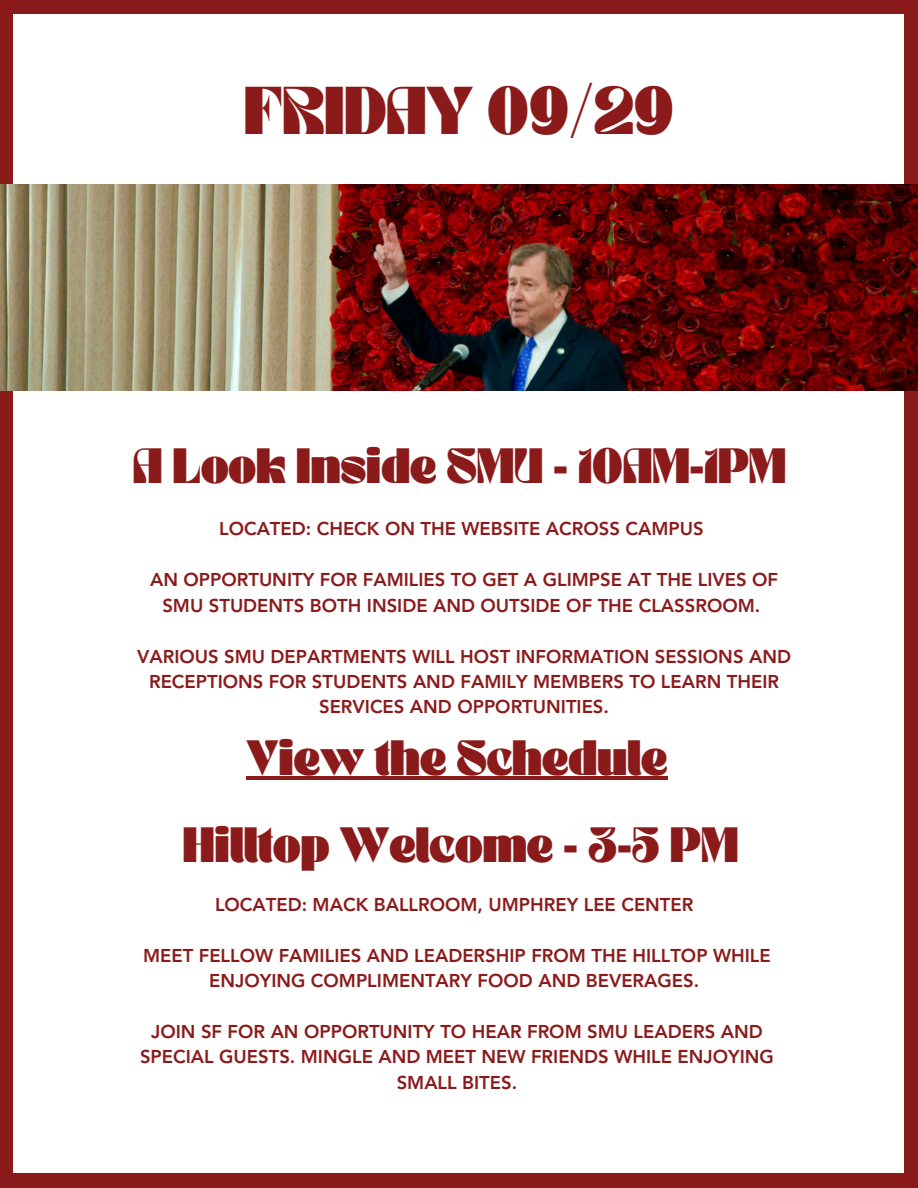
<style>
.page{position:relative;width:918px;height:1188px;background:#8b1b1b}
.page>*{position:absolute;margin:0;border:0;box-sizing:border-box;transform-origin:0 0}
.t1{font:700 47.25px "TANBUSTER";color:#8b1b1b}
.t2{font:700 34.65px "TANBUSTER";color:#8b1b1b}
.t3{font:800 18.45px/25.5px "Avenir LT Std";color:#8b1b1b;text-align:center}
</style>
<div class="page">
<div style="left:14px;top:15px;width:890px;height:1158px;background:#fff"></div>
<img style="left:0;top:185px;width:918px;height:206px">
<hr style="left:246px;top:777px;width:421px;height:3px;background:#8b1b1b">
<p class="t1" style="left:244px;top:85px;width:431px">FRIDAY 09/29</p>
<p class="t2" style="left:133px;top:447px;width:655px">A Look Inside SMU - 10AM-1PM</p>
<p class="t3" style="left:219px;top:518px;width:486px">LOCATED: CHECK ON THE WEBSITE ACROSS CAMPUS</p>
<p class="t3" style="left:150px;top:569px;width:629px">AN OPPORTUNITY FOR FAMILIES TO GET A GLIMPSE AT THE LIVES OF<br>SMU STUDENTS BOTH INSIDE AND OUTSIDE OF THE CLASSROOM.</p>
<p class="t3" style="left:137px;top:645px;width:655px">VARIOUS SMU DEPARTMENTS WILL HOST INFORMATION SESSIONS AND<br>RECEPTIONS FOR STUDENTS AND FAMILY MEMBERS TO LEARN THEIR<br>SERVICES AND OPPORTUNITIES.</p>
<p class="t2" style="left:246px;top:739px;width:423px">View the Schedule</p>
<p class="t2" style="left:183px;top:826px;width:557px">Hilltop Welcome - 3-5 PM</p>
<p class="t3" style="left:215px;top:893px;width:480px">LOCATED: MACK BALLROOM, UMPHREY LEE CENTER</p>
<p class="t3" style="left:143px;top:944px;width:629px">MEET FELLOW FAMILIES AND LEADERSHIP FROM THE HILLTOP WHILE<br>ENJOYING COMPLIMENTARY FOOD AND BEVERAGES.</p>
<p class="t3" style="left:140px;top:1021px;width:635px">JOIN SF FOR AN OPPORTUNITY TO HEAR FROM SMU LEADERS AND<br>SPECIAL GUESTS. MINGLE AND MEET NEW FRIENDS WHILE ENJOYING<br>SMALL BITES.</p>
</div>
